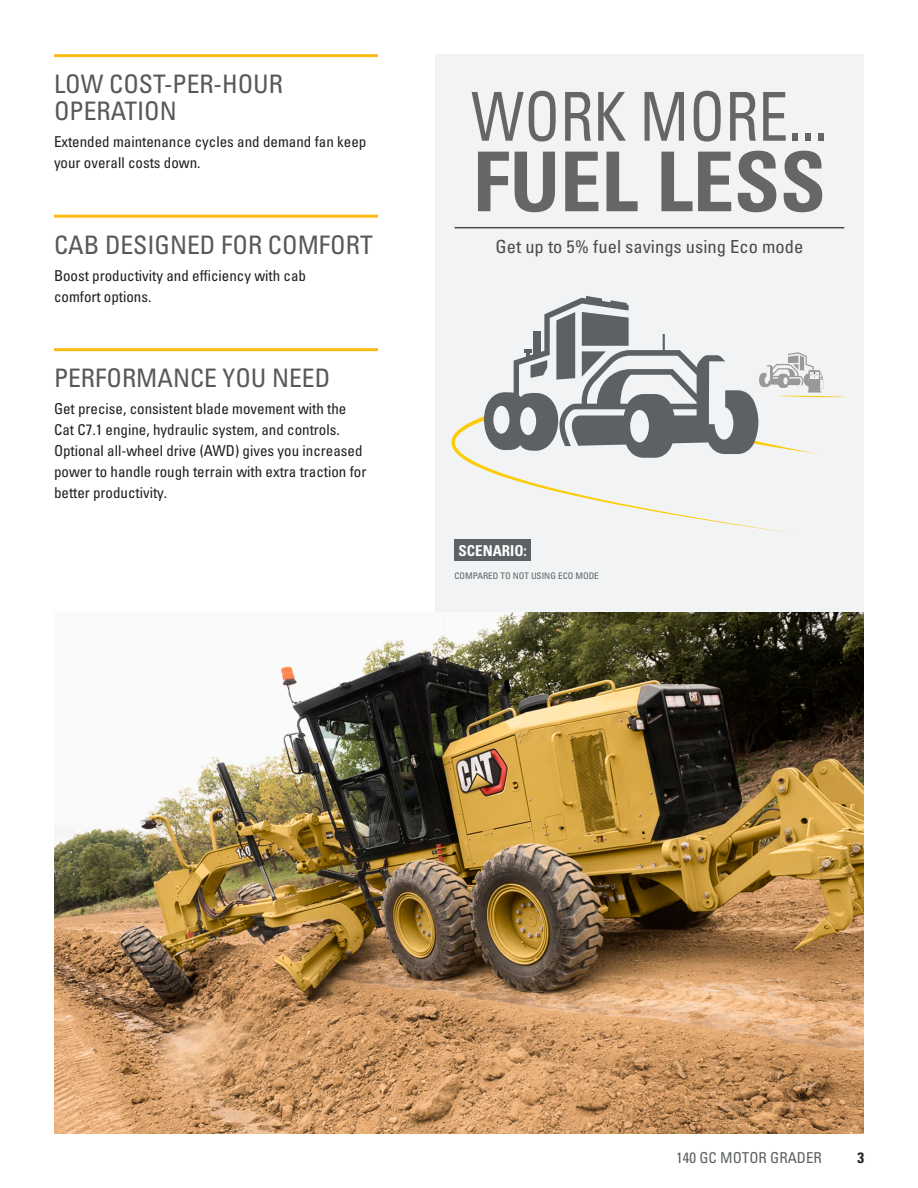
<style>
.page{position:relative;width:918px;height:1188px;background:#fff}
.page>*{position:absolute;margin:0;border:0;box-sizing:border-box;transform-origin:0 0}
.Body_copy{font:82.5px "Univers LTCYR 67 Bold Cond";color:#666}
.Body_copy-2{font:condensed 67.5px "Univers LTCYR 57";color:#666;scale:.88 1}
.Headline_gray_with_y{font:condensed 25.5px/27px "Univers LTCYR 57";color:#57585a}
.Body_copy-3{font:condensed 18px "Univers LTCYR 57";color:#4c4c4c}
.Body_copy-4{font:condensed 15px/21px "Univers LTCYR 57";color:#231f20}
.t1{font:condensed 15px "Univers LTCYR 57";color:#5d6163}
.Body_copy-5{font:15px "Univers LTCYR 67 Bold Cond";color:#fff}
.t2{font:15px "Univers LTCYR 67 Bold Cond";color:#231f20}
.Body_copy-6{font:condensed 9px "Univers LTCYR 57";color:#5c6163}
</style>
<div class="page">
<hr style="left:54px;top:54px;width:324px;height:3px;background:#fcba13">
<hr style="left:54px;top:215px;width:324px;height:3px;background:#fcba13">
<hr style="left:54px;top:348px;width:324px;height:3px;background:#fcba13">
<div style="left:435px;top:54px;width:429px;height:558px;background:#f2f3f4"></div>
<div style="left:454px;top:540px;width:77px;height:21px;background:#5c6163"></div>
<svg style="left:451px;top:296px;width:396px;height:238px"></svg>
<hr style="left:454px;top:227px;width:390px;height:1px;background:#4c4c4c">
<img style="left:54px;top:612px;width:810px;height:522px">
<p class="Headline_gray_with_y" style="left:54px;top:70px;width:231px">LOW COST-PER-HOUR<br>OPERATION</p>
<p class="Body_copy-4" style="left:54px;top:131px;width:314px">Extended maintenance cycles and demand fan keep your overall costs down.</p>
<p class="Headline_gray_with_y" style="left:54px;top:230px;width:320px">CAB DESIGNED FOR COMFORT</p>
<p class="Body_copy-4" style="left:54px;top:264px;width:254px">Boost productivity and efficiency with cab comfort options.</p>
<p class="Headline_gray_with_y" style="left:54px;top:364px;width:278px">PERFORMANCE YOU NEED</p>
<p class="Body_copy-4" style="left:54px;top:398px;width:314px">Get precise, consistent blade movement with the Cat C7.1 engine, hydraulic system, and controls.<br>Optional all-wheel drive (AWD) gives you increased power to handle rough terrain with extra traction for better productivity.</p>
<p class="Body_copy-2" style="left:471px;top:74px;width:406px">WORK MORE...</p>
<p class="Body_copy" style="left:473px;top:131px;width:354px">FUEL LESS</p>
<p class="Body_copy-3" style="left:495px;top:235px;width:309px">Get up to 5% fuel savings using Eco mode</p>
<p class="Body_copy-5" style="left:459px;top:542px;width:70px">SCENARIO:</p>
<p class="Body_copy-6" style="left:454px;top:570px;width:146px">COMPARED TO NOT USING ECO MODE</p>
<p class="t1" style="left:676px;top:1148px;width:147px">140 GC MOTOR GRADER</p>
<p class="t2" style="left:857px;top:1148px;width:8px">3</p>
</div>
